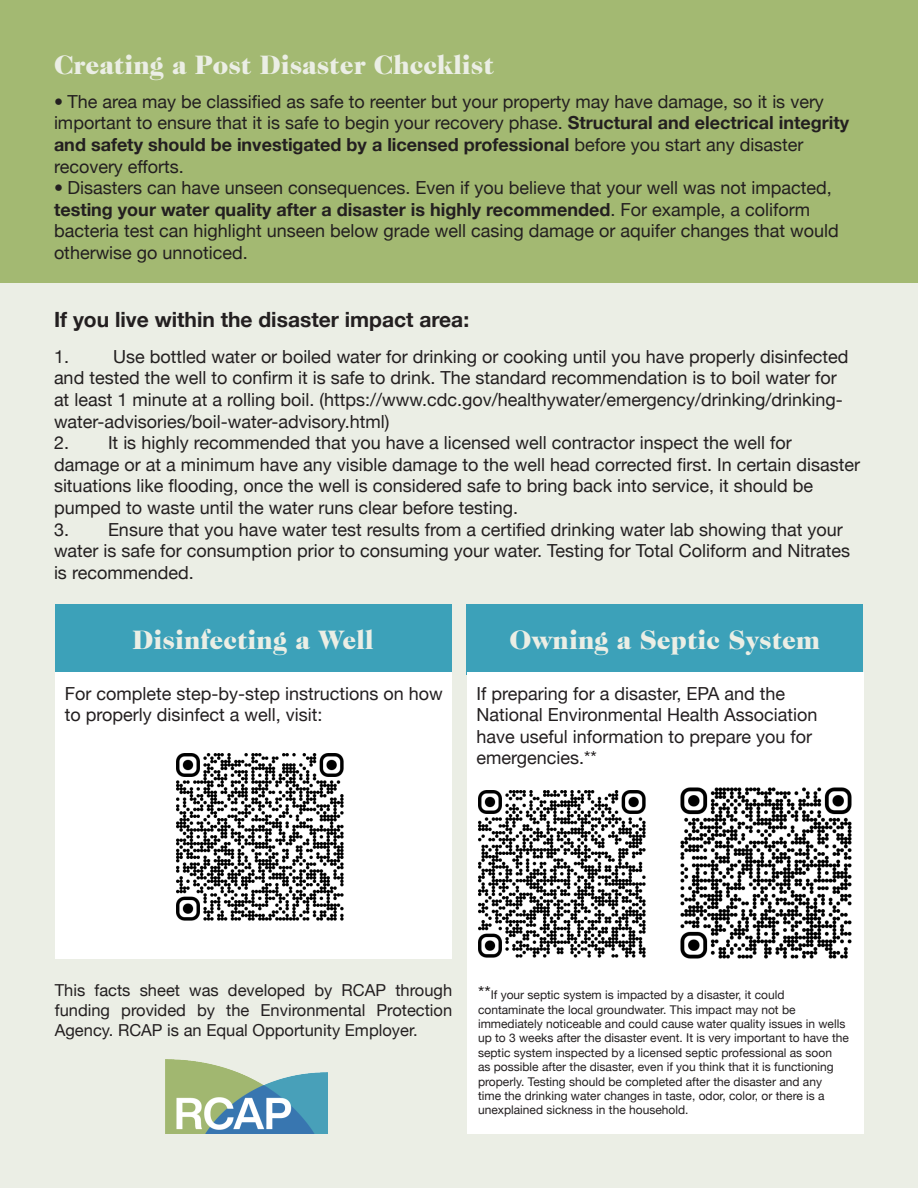
<style>
.page{position:relative;width:918px;height:1188px;background:#fff}
.page>*{position:absolute;margin:0;border:0;box-sizing:border-box;transform-origin:0 0}
.t1{font:900 27px "Caslon 224 Std";color:#ebeee5}
.t2{font:700 21px "Helvetica Neue";color:#231f20}
.t3{font:18px/21.6px "Helvetica Neue";color:#231f20}
.t4{font:16.5px/19.8px "Helvetica Neue";color:#231f20;text-align:justify}
.t5{font:12px/14.4px "Helvetica Neue";color:#231f20}
.s1{font-weight:700}
.s2{font-size:18px}
</style>
<div class="page">
<div style="left:0;top:255px;width:918px;height:933px;background:#ebeee5"></div>
<div style="left:55px;top:605px;width:397px;height:70px;background:#3ca1b9"></div>
<div style="left:56px;top:672px;width:396px;height:286px;background:#fff"></div>
<img style="left:176px;top:753px;width:168px;height:168px">
<div style="left:466px;top:605px;width:397px;height:70px;background:#3ca1b9"></div>
<div style="left:467px;top:672px;width:397px;height:462px;background:#fff"></div>
<img style="left:680px;top:787px;width:172px;height:172px">
<img style="left:478px;top:790px;width:168px;height:168px">
<div style="left:0;top:0;width:918px;height:283px;background:#a3b972"></div>
<img style="left:165px;top:1059px;width:162px;height:75px">
<p class="t1" style="left:54px;top:49px;width:441px">Creating a Post Disaster Chccklist</p>
<p class="t3" style="left:54px;top:90px;width:797px">• The area may be classified as safe to reenter but your property may have damage, so it is very important to ensure that it is safe to begin your recovery phase. <span class="s1">Structural and electrical integrity and safety should be investigated by a licensed professional</span> before you start any disaster recovery efforts.</p>
<p class="t3" style="left:54px;top:177px;width:786px">• Disasters can have unseen consequences. Even if you believe that your well was not impacted, <span class="s1">testing your water quality after a disaster is highly recommended</span>. For example, a coliform bacteria test can highlight unseen below grade well casing damage or aquifer changes that would otherwise go unnoticed.</p>
<p class="t2" style="left:54px;top:307px;width:417px">If you live within the disaster impact area:</p>
<p class="t3" style="left:54px;top:345px;width:796px;text-indent:59px">Use bottled water or boiled water for drinking or cooking until you have properly disinfected and tested the well to confirm it is safe to drink. The standard recommendation is to boil water for at least 1 minute at a rolling boil. (https://www.cdc.gov/healthywater/emergency/drinking/drinking&shy;water-advisories/boil-water-advisory.html)</p>
<p class="t3" style="left:54px;top:432px;width:808px">2. It is highly recommended that you have a licensed well contractor inspect the well for damage or at a minimum have any visible damage to the well head corrected first. In certain disaster situations like flooding, once the well is considered safe to bring back into service, it should be pumped to waste until the water runs clear before testing.</p>
<p class="t3" style="left:54px;top:518px;width:798px">3. Ensure that you have water test results from a certified drinking water lab showing that your water is safe for consumption prior to consuming your water. Testing for Total Coliform and Nitrates is recommended.</p>
<p class="t3" style="left:54px;top:345px;width:17px">1.</p>
<p class="t1" style="left:133px;top:624px;width:242px">Disinfecting a Well</p>
<p class="t1" style="left:510px;top:624px;width:312px">Owning a Septic System</p>
<p class="t3" style="left:65px;top:682px;width:379px">For complete step-by-step instructions on how to properly disinfect a well, visit:</p>
<p class="t3" style="left:477px;top:682px;width:343px">If preparing for a disaster, EPA and the National Environmental Health Association have useful information to prepare you for emergencies.**</p>
<p class="t4" style="left:55px;top:980px;width:399px">This facts sheet was developed by RCAP through funding provided by the Environmental Protection Agency. RCAP is an Equal Opportunity Employer.</p>
<p class="t5" style="left:478px;top:988px;width:372px"><span class="s2">**</span>If your septic system is impacted by a disaster, it could contaminate the local groundwater. This impact may not be immediately noticeable and could cause water quality issues in wells up to 3 weeks after the disaster event. It is very important to have the septic system inspected by a licensed septic professional as soon<br>as possible after the disaster, even if you think that it is functioning properly. Testing should be completed after the disaster and any<br>time the drinking water changes in taste, odor, color, or there is a unexplained sickness in the household.</p>
</div>
